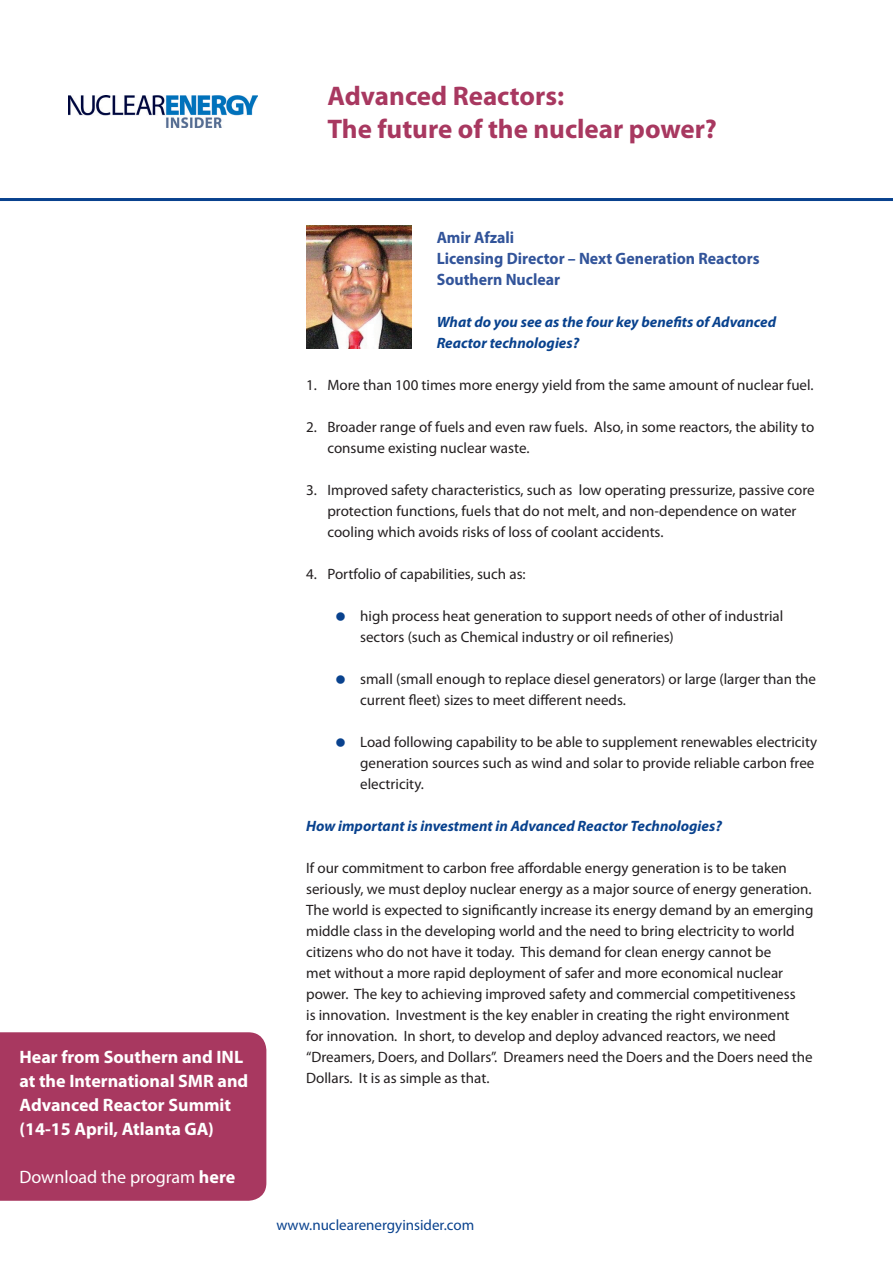
<style>
.page{position:relative;width:893px;height:1263px;background:#fff}
.page>*{position:absolute;margin:0;border:0;box-sizing:border-box;transform-origin:0 0}
.t1{font:700 27px/33px "Myriad Pro";color:#a83860}
.t2{font:700 18px/24px "Myriad Pro";color:#fff}
.t3{font:18px "Myriad Pro";color:#fff}
.t4{font:700 16.5px/21px "Myriad Pro";color:#32549a;scale:.96 1}
.t5{font:15px/21px "Myriad Pro";color:#231f20}
.t6{font:italic 700 15px/21px "Myriad Pro";color:#09428e}
.t7{font:15px "Myriad Pro";color:#09428e}
.s1{font-weight:700}
</style>
<div class="page">
<hr style="left:0;top:198px;width:893px;height:3px;background:#09428e">
<img style="left:68px;top:96px;width:189px;height:31px">
<div style="left:0;top:1032px;width:266px;height:169px;background:#a83860"></div>
<img style="left:306px;top:225px;width:105px;height:123px">
<h1 class="t1" style="left:327px;top:80px;width:391px">Advanced Reactors:<br>The future of the nuclear power?</h1>
<p class="t2" style="left:19px;top:1045px;width:230px">Hear from Southern and INL at the International SMR and<br>Advanced Reactor Summit (14-15 April, Atlanta GA)</p>
<p class="t3" style="left:19px;top:1167px;width:217px">Download the program <span class="s1">here</span></p>
<p class="t4" style="left:437px;top:227px;width:338px">Amir Afzali<br>Licensing Director – Next Generation Reactors<br>Southern Nuclear</p>
<p class="t6" style="left:437px;top:312px;width:341px">What do you see as the four key benefits of Advanced<br>Reactor technologies?</p>
<p class="t5" style="left:306px;top:375px;width:509px">1. More than 100 times more energy yield from the same amount of nuclear fuel.</p>
<p class="t5" style="left:327px;top:417px;width:488px;text-indent:-21px">2. Broader range of fuels and even raw fuels. Also, in some reactors, the ability to consume existing nuclear waste.</p>
<p class="t5" style="left:327px;top:480px;width:489px;text-indent:-21px">3. Improved safety characteristics, such as low operating pressurize, passive core protection functions, fuels that do not melt, and non-dependence on water cooling which avoids risks of loss of coolant accidents.</p>
<p class="t5" style="left:306px;top:564px;width:221px">4. Portfolio of capabilities, such as:</p>
<p class="t5" style="left:360px;top:606px;width:425px">high process heat generation to support needs of other of industrial sectors (such as Chemical industry or oil refineries)</p>
<p class="t5" style="left:360px;top:669px;width:457px">small (small enough to replace diesel generators) or large (larger than the current fleet) sizes to meet different needs.</p>
<p class="t5" style="left:360px;top:732px;width:459px">Load following capability to be able to supplement renewables electricity generation sources such as wind and solar to provide reliable carbon free electricity.</p>
<p class="t6" style="left:306px;top:816px;width:417px">How important is investment in Advanced Reactor Technologies?</p>
<p class="t5" style="left:306px;top:858px;width:509px">If our commitment to carbon free affordable energy generation is to be taken seriously, we must deploy nuclear energy as a major source of energy generation.<br>The world is expected to significantly increase its energy demand by an emerging middle class in the developing world and the need to bring electricity to world citizens who do not have it today. This demand for clean energy cannot be<br>met without a more rapid deployment of safer and more economical nuclear power. The key to achieving improved safety and commercial competitiveness<br>is innovation. Investment is the key enabler in creating the right environment<br>for innovation. In short, to develop and deploy advanced reactors, we need “Dreamers, Doers, and Dollars”. Dreamers need the Doers and the Doers need the Dollars. It is as simple as that.</p>
<p class="t7" style="left:276px;top:1217px;width:199px">www.nuclearenergyinsider.com</p>
</div>
